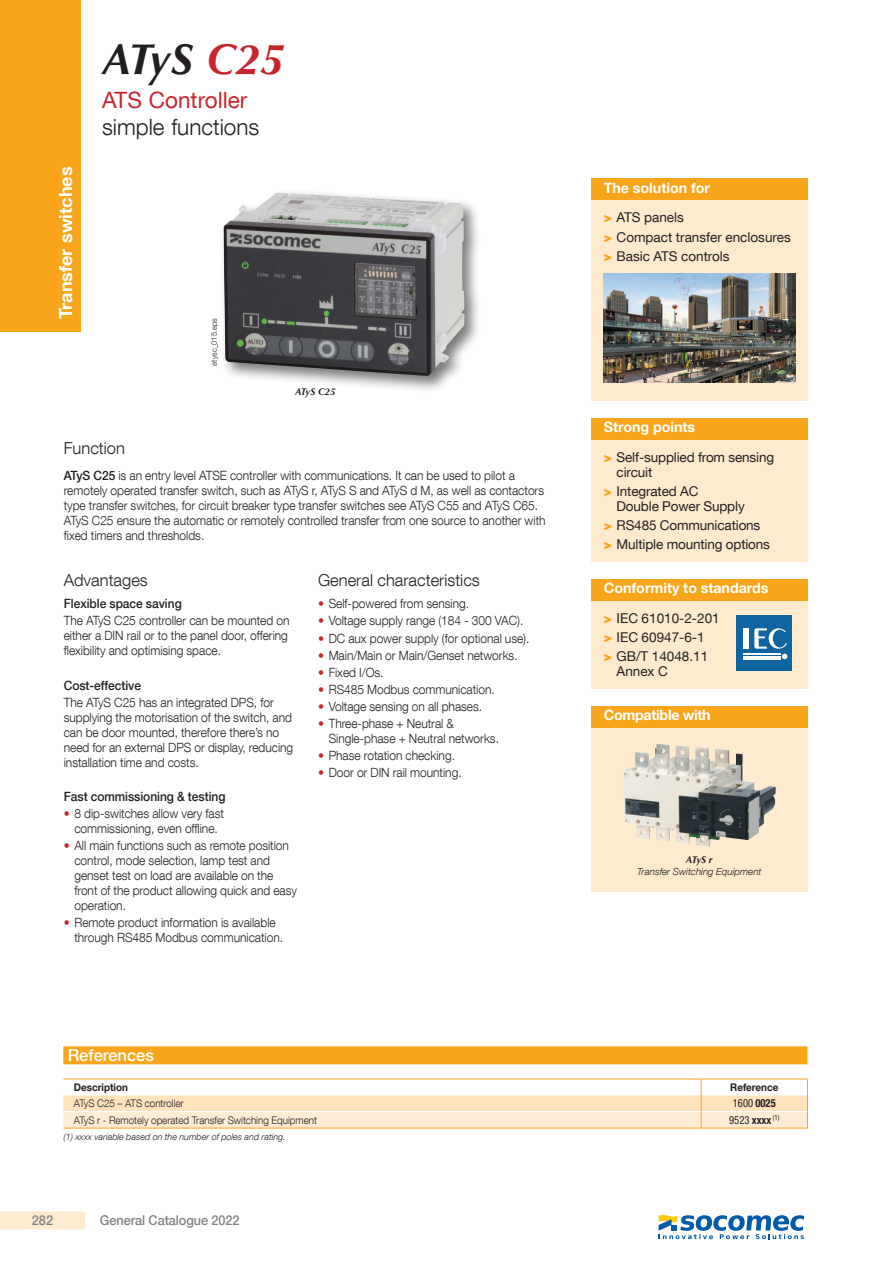
<style>
.page{position:relative;width:893px;height:1263px;background:#fff}
.page>*{position:absolute;margin:0;border:0;box-sizing:border-box;transform-origin:0 0}
.TITRE_produit_pag{font:italic 700 43.5px "Optima LT Std";color:#231f20}
.Calibre{font:300 22.5px "Helvetica Neue LT Com";color:#231f20}
.Sous_famille{font:22.5px "Helvetica Neue LT Com";color:#c8242b}
.t1{font:700 18px "Helvetica Neue LT Com";color:#fff}
.sous_titre_1ere_p{font:300 16.5px "Helvetica Neue LT Com";color:#231f20}
.titre_Bandeau_réf{font:500 16.5px "Helvetica Neue LT Com";color:#fff}
.navig_titre{font:700 14.25px "Helvetica Neue LT Com";color:#fff}
.navig_titre-2{font:700 14.25px "Helvetica Neue LT Com";letter-spacing:-.02em;color:#fff}
.t2{font:13.5px/15px "Helvetica Neue LT Com";letter-spacing:-.01em;color:#231f20}
.t3{font:500 13.5px "Helvetica Neue LT Com";letter-spacing:-.005em;color:#808285;scale:.94 1}
.texte_light_8_5pt{font:300 12.75px/15px "Helvetica Neue LT Com";letter-spacing:-.005em;color:#231f20;scale:.94 1}
.Texte_medium_8_5{font:500 12.75px "Helvetica Neue LT Com";letter-spacing:-.005em;color:#231f20;scale:.94 1}
.texte_light_8_5pt-2{font:500 12.75px "Helvetica Neue LT Com";letter-spacing:-.005em;color:#231f20;scale:.94 1}
.Ref_produit{font:condensed 11.25px "Helvetica Neue LT Com";color:#231f20;scale:.94 1}
.texte_tablo_Gauch{font:300 10.5px "Helvetica Neue LT Com";letter-spacing:-.005em;color:#231f20;scale:.94 1}
.Tetiere_tablo_Gau{font:700 10.5px "Helvetica Neue LT Com";letter-spacing:-.005em;color:#231f20;scale:.94 1}
.Tetiere_tablo_cen{font:700 10.5px "Helvetica Neue LT Com";letter-spacing:-.005em;color:#231f20;scale:.94 1}
.Legende_PRODUIT{font:italic 300 9.75px "Helvetica Neue LT Com";color:#231f20}
.Legende_PRODUIT-2{font:italic 700 9.75px "Optima LT Std";letter-spacing:-.035em;color:#231f20}
.Note{font:italic 300 9px "Helvetica Neue LT Com";color:#231f20}
.reference{font:300 7.5px "Helvetica Neue LT Com";color:#231f20}
.s1{color:#c8242b}
.s2{font-weight:500}
.s3{font-weight:900;color:#f9a51b}
.s4{font-weight:700}
</style>
<div class="page">
<div style="left:0;top:0;width:81px;height:332px;background:#f9a51b"></div>
<div style="left:0;top:1211px;width:85px;height:18px;background:#feeacc"></div>
<div style="left:591px;top:200px;width:217px;height:201px;background:#feeacc"></div>
<div style="left:591px;top:179px;width:217px;height:21px;background:#f9a51b"></div>
<img style="left:603px;top:274px;width:193px;height:108px">
<div style="left:591px;top:439px;width:217px;height:123px;background:#feeacc"></div>
<div style="left:591px;top:418px;width:217px;height:21px;background:#f9a51b"></div>
<div style="left:63px;top:1046px;width:744px;height:18px;background:#f9a51b"></div>
<svg style="left:63px;top:1079px;width:745px;height:49px"></svg>
<hr style="left:63px;top:1128px;width:638px;height:1px;background:#f9a51b">
<hr style="left:701px;top:1128px;width:107px;height:1px;background:#f9a51b">
<div style="left:591px;top:600px;width:217px;height:89px;background:#feeacc"></div>
<div style="left:591px;top:579px;width:217px;height:21px;background:#f9a51b"></div>
<div style="left:737px;top:615px;width:55px;height:55px;background:#0e659f"></div>
<hr style="left:743px;top:654px;width:37px;height:1px;background:#fff">
<hr style="left:743px;top:656px;width:37px;height:1px;background:#fff">
<hr style="left:743px;top:658px;width:37px;height:1px;background:#fff">
<div style="left:743px;top:628px;width:5px;height:21px;background:#fff"></div>
<svg style="left:754px;top:628px;width:33px;height:31px"></svg>
<div style="left:219px;top:188px;width:263px;height:206px;background:#231f20;opacity:.6"></div>
<img style="left:223px;top:193px;width:241px;height:183px">
<div style="left:591px;top:727px;width:217px;height:165px;background:#feeacc"></div>
<img style="left:623px;top:744px;width:124px;height:103px">
<div style="left:591px;top:706px;width:217px;height:21px;background:#f9a51b"></div>
<svg style="left:659px;top:1215px;width:145px;height:24px"></svg>
<h3 class="t1" style="left:54px;top:319px;width:154px;rotate:-90deg">Transfer switches</h3>
<p class="TITRE_produit_pag" style="left:102px;top:34px;width:183px">ATyS <span class="s1">C25</span></p>
<p class="Sous_famille" style="left:102px;top:86px;width:147px">ATS Controller</p>
<p class="Calibre" style="left:102px;top:114px;width:159px">simple functions</p>
<p class="reference" style="left:209px;top:365px;width:49px;rotate:-90deg">atysc_015.eps</p>
<p class="Legende_PRODUIT-2" style="left:295px;top:386px;width:42px">ATyS C25</p>
<p class="sous_titre_1ere_p" style="left:64px;top:438px;width:63px">Function</p>
<p class="texte_light_8_5pt" style="left:64px;top:467px;width:514px"><span class="s2">ATyS C25</span> is an entry level ATSE controller with communications. It can be used to pilot a remotely operated transfer switch, such as ATyS r, ATyS S and ATyS d M, as well as contactors type transfer switches, for circuit breaker type transfer switches see ATyS C55 and ATyS C65.<br>ATyS C25 ensure the automatic or remotely controlled transfer from one source to another with fixed timers and thresholds.</p>
<p class="sous_titre_1ere_p" style="left:64px;top:570px;width:86px">Advantages</p>
<p class="Texte_medium_8_5" style="left:64px;top:596px;width:127px">Flexible space saving</p>
<p class="texte_light_8_5pt" style="left:64px;top:613px;width:242px">The ATyS C25 controller can be mounted on either a DIN rail or to the panel door, offering flexibility and optimising space.</p>
<p class="Texte_medium_8_5" style="left:64px;top:677px;width:84px">Cost-effective</p>
<p class="texte_light_8_5pt" style="left:64px;top:694px;width:246px">The ATyS C25 has an integrated DPS, for supplying the motorisation of the switch, and can be door mounted, therefore there’s no need for an external DPS or display, reducing installation time and costs.</p>
<p class="texte_light_8_5pt-2" style="left:64px;top:789px;width:174px">Fast commissioning &amp; testing</p>
<p class="texte_light_8_5pt" style="left:64px;top:806px;width:172px;text-align:center"><span class="s1">•</span> 8 dip-switches allow very fast commissioning, even offline.</p>
<p class="texte_light_8_5pt" style="left:74px;top:838px;width:238px;text-indent:-11px"><span class="s1">•</span> All main functions such as remote position control, mode selection, lamp test and genset test on load are available on the front of the product allowing quick and easy operation.</p>
<p class="texte_light_8_5pt" style="left:74px;top:915px;width:224px;text-indent:-11px"><span class="s1">•</span> Remote product information is available through RS485 Modbus communication.</p>
<p class="sous_titre_1ere_p" style="left:318px;top:570px;width:163px">General characteristics</p>
<p class="texte_light_8_5pt" style="left:318px;top:596px;width:162px"><span class="s1">•</span> Self-powered from sensing.</p>
<p class="texte_light_8_5pt" style="left:318px;top:613px;width:220px"><span class="s1">•</span> Voltage supply range (184 - 300 VAC).</p>
<p class="texte_light_8_5pt" style="left:318px;top:630px;width:226px"><span class="s1">•</span> DC aux power supply (for optional use).</p>
<p class="texte_light_8_5pt" style="left:318px;top:647px;width:214px"><span class="s1">•</span> Main/Main or Main/Genset networks.</p>
<p class="texte_light_8_5pt" style="left:318px;top:664px;width:71px"><span class="s1">•</span> Fixed I/Os.</p>
<p class="texte_light_8_5pt" style="left:318px;top:682px;width:190px"><span class="s1">•</span> RS485 Modbus communication.</p>
<p class="texte_light_8_5pt" style="left:318px;top:699px;width:176px"><span class="s1">•</span> Voltage sensing on all phases.</p>
<p class="texte_light_8_5pt" style="left:329px;top:716px;width:183px;text-indent:-11px"><span class="s1">•</span> Three-phase + Neutral &amp;<br>Single-phase + Neutral networks.</p>
<p class="texte_light_8_5pt" style="left:318px;top:748px;width:147px"><span class="s1">•</span> Phase rotation checking.</p>
<p class="texte_light_8_5pt" style="left:318px;top:765px;width:154px"><span class="s1">•</span> Door or DIN rail mounting.</p>
<p class="navig_titre" style="left:604px;top:179px;width:108px">The solution for</p>
<p class="t2" style="left:604px;top:210px;width:82px"><span class="s3">&gt;</span> ATS panels</p>
<p class="t2" style="left:604px;top:229px;width:188px"><span class="s3">&gt;</span> Compact transfer enclosures</p>
<p class="t2" style="left:604px;top:248px;width:127px"><span class="s3">&gt;</span> Basic ATS controls</p>
<p class="navig_titre" style="left:604px;top:418px;width:93px">Strong points</p>
<p class="t2" style="left:617px;top:449px;width:159px;text-indent:-13px"><span class="s3">&gt;</span> Self-supplied from sensing circuit</p>
<p class="t2" style="left:617px;top:483px;width:130px;text-indent:-13px"><span class="s3">&gt;</span> Integrated AC<br>Double Power Supply</p>
<p class="t2" style="left:604px;top:518px;width:158px"><span class="s3">&gt;</span> RS485 Communications</p>
<p class="t2" style="left:604px;top:537px;width:168px"><span class="s3">&gt;</span> Multiple mounting options</p>
<p class="navig_titre" style="left:604px;top:579px;width:166px">Conformity to standards</p>
<p class="t2" style="left:604px;top:610px;width:117px"><span class="s3">&gt;</span> IEC 61010-2-201</p>
<p class="t2" style="left:604px;top:629px;width:102px"><span class="s3">&gt;</span> IEC 60947-6-1</p>
<p class="t2" style="left:617px;top:649px;width:93px;text-indent:-13px"><span class="s3">&gt;</span> GB/T 14048.11<br>Annex C</p>
<p class="navig_titre-2" style="left:604px;top:706px;width:108px">Compatible with</p>
<p class="Legende_PRODUIT-2" style="left:686px;top:854px;width:28px">ATyS r</p>
<p class="Legende_PRODUIT" style="left:637px;top:866px;width:126px">Transfer Switching Equipment</p>
<p class="titre_Bandeau_réf" style="left:68px;top:1045px;width:88px">References</p>
<p class="Tetiere_tablo_Gau" style="left:74px;top:1080px;width:59px">Description</p>
<p class="Tetiere_tablo_cen" style="left:730px;top:1080px;width:53px">Reference</p>
<p class="texte_tablo_Gauch" style="left:74px;top:1097px;width:118px">ATyS C25 – ATS controller</p>
<p class="Ref_produit" style="left:733px;top:1097px;width:47px">1600 <span class="s4">0025</span></p>
<p class="texte_tablo_Gauch" style="left:74px;top:1113px;width:260px">ATyS r - Remotely operated Transfer Switching Equipment</p>
<p class="Ref_produit" style="left:729px;top:1113px;width:55px">9523 <span class="s4">xxxx</span> <sup>(1)</sup></p>
<p class="Note" style="left:63px;top:1132px;width:224px">(1) xxxx variable based on the number of poles and rating.</p>
<p class="t3" style="left:32px;top:1212px;width:24px">282</p>
<p class="t3" style="left:100px;top:1212px;width:150px">General Catalogue 2022</p>
</div>
